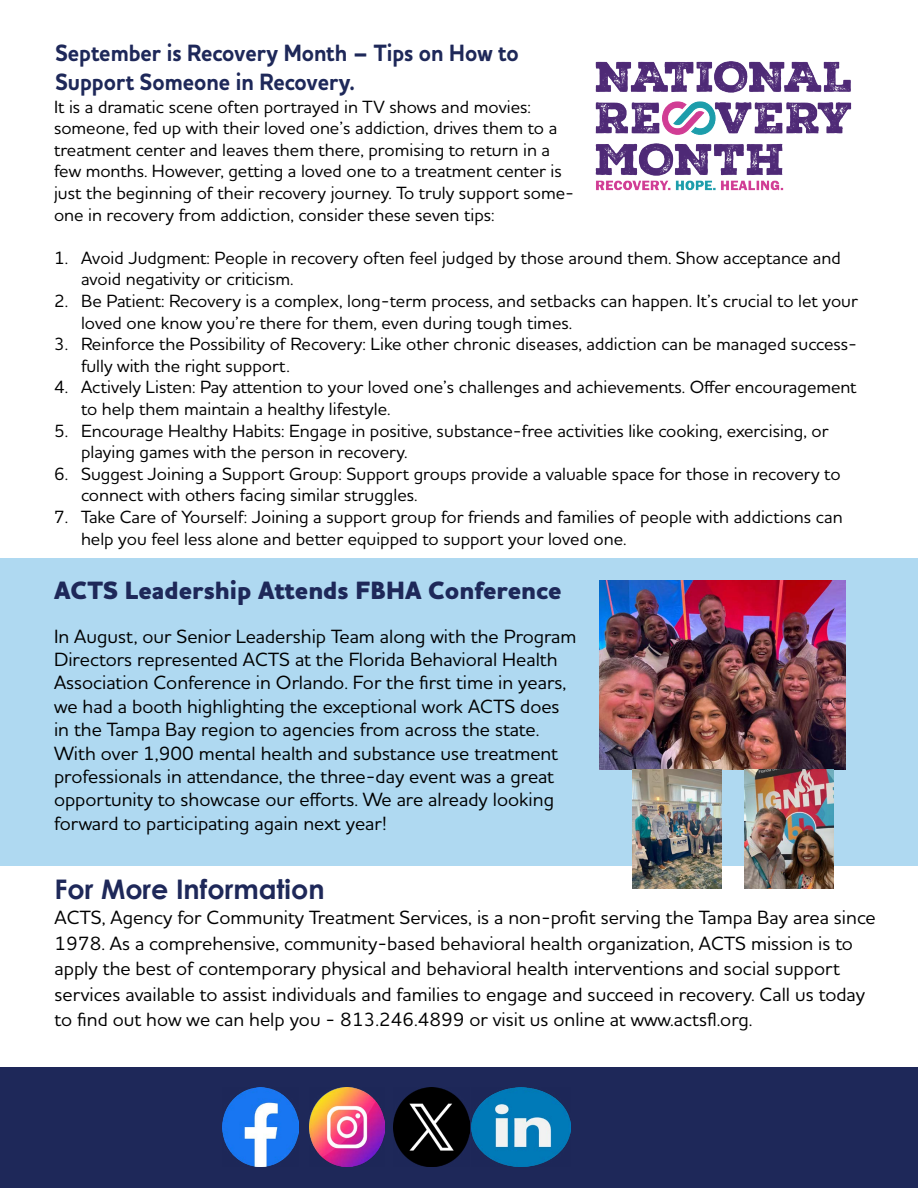
<style>
.page{position:relative;width:918px;height:1188px;background:#fff}
.page>*{position:absolute;margin:0;border:0;box-sizing:border-box;transform-origin:0 0}
.t1{font:700 27px "Century Gothic";color:#1e2859}
.t2{font:800 25.5px "Houschka Pro";color:#1e2859}
.t3{font:700 24px/28.8px "Houschka Pro";color:#1e2859;scale:.9 1}
.t4{font:500 19.5px/23.4px "Houschka Pro";color:#000}
.t5{font:500 18px/21.6px "Houschka Pro";color:#000}
</style>
<div class="page">
<div style="left:0;top:558px;width:918px;height:308px;background:#afd9f1"></div>
<div style="left:0;top:1067px;width:918px;height:121px;background:#1e2859"></div>
<img style="left:223px;top:1087px;width:75px;height:79px">
<img style="left:471px;top:1087px;width:100px;height:79px">
<img style="left:309px;top:1087px;width:76px;height:79px">
<img style="left:394px;top:1087px;width:75px;height:79px">
<img style="left:595px;top:61px;width:257px;height:130px">
<img style="left:600px;top:580px;width:245px;height:189px">
<img style="left:633px;top:769px;width:89px;height:119px">
<img style="left:745px;top:769px;width:89px;height:119px">
<h3 class="t3" style="left:55px;top:39px;width:516px">September is Recovery Month – Tips on How to<br>Support Someone in Recovery.</h3>
<p class="t5" style="left:54px;top:95px;width:522px">It is a dramatic scene often portrayed in TV shows and movies: someone, fed up with their loved one’s addiction, drives them to a treatment center and leaves them there, promising to return in a few months. However, getting a loved one to a treatment center is just the beginning of their recovery journey. To truly support some&shy;one in recovery from addiction, consider these seven tips:</p>
<p class="t5" style="left:81px;top:247px;width:761px;text-indent:-27px">1. Avoid Judgment: People in recovery often feel judged by those around them. Show acceptance and avoid negativity or criticism.</p>
<p class="t5" style="left:81px;top:290px;width:778px;text-indent:-27px">2. Be Patient: Recovery is a complex, long-term process, and setbacks can happen. It’s crucial to let your loved one know you’re there for them, even during tough times.</p>
<p class="t5" style="left:81px;top:333px;width:778px;text-indent:-27px">3. Reinforce the Possibility of Recovery: Like other chronic diseases, addiction can be managed success&shy;fully with the right support.</p>
<p class="t5" style="left:81px;top:376px;width:777px;text-indent:-27px">4. Actively Listen: Pay attention to your loved one’s challenges and achievements. Offer encouragement to help them maintain a healthy lifestyle.</p>
<p class="t5" style="left:81px;top:419px;width:749px;text-indent:-27px">5. Encourage Healthy Habits: Engage in positive, substance-free activities like cooking, exercising, or playing games with the person in recovery.</p>
<p class="t5" style="left:81px;top:463px;width:761px;text-indent:-27px">6. Suggest Joining a Support Group: Support groups provide a valuable space for those in recovery to connect with others facing similar struggles.</p>
<p class="t5" style="left:81px;top:506px;width:763px;text-indent:-27px">7. Take Care of Yourself: Joining a support group for friends and families of people with addictions can help you feel less alone and better equipped to support your loved one.</p>
<h2 class="t2" style="left:54px;top:574px;width:509px">ACTS Leadership Attends FBHA Conference</h2>
<p class="t4" style="left:54px;top:624px;width:524px">In August, our Senior Leadership Team along with the Program Directors represented ACTS at the Florida Behavioral Health Association Conference in Orlando. For the first time in years, we had a booth highlighting the exceptional work ACTS does in the Tampa Bay region to agencies from across the state.<br>With over 1,900 mental health and substance use treatment professionals in attendance, the three-day event was a great opportunity to showcase our efforts. We are already looking forward to participating again next year!</p>
<h1 class="t1" style="left:55px;top:868px;width:272px">For More Information</h1>
<p class="t4" style="left:55px;top:904px;width:823px;line-height:25.5px">ACTS, Agency for Community Treatment Services, is a non-profit serving the Tampa Bay area since 1978. As a comprehensive, community-based behavioral health organization, ACTS mission is to apply the best of contemporary physical and behavioral health interventions and social support services available to assist individuals and families to engage and succeed in recovery. Call us today to find out how we can help you - 813.246.4899 or visit us online at www.actsfl.org.</p>
</div>
